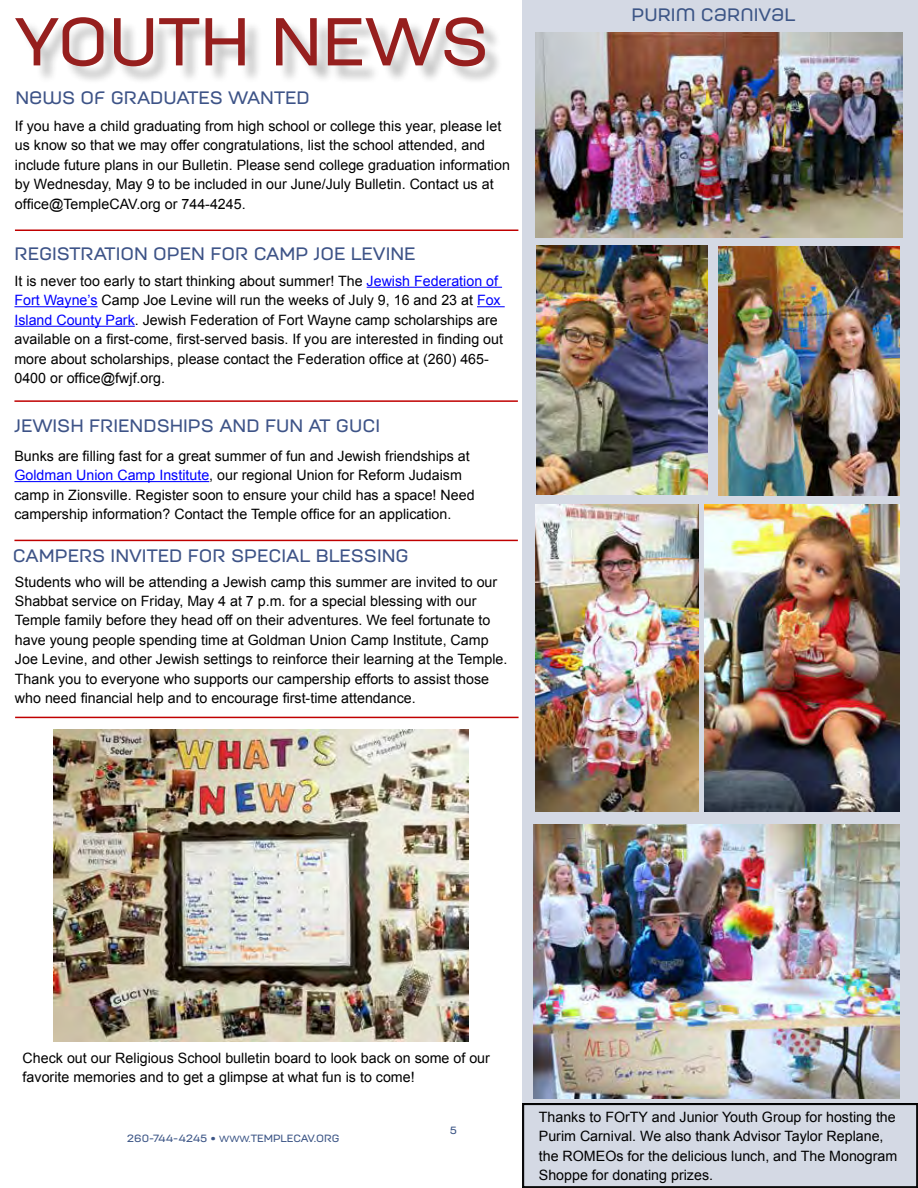
<style>
.page{position:relative;width:918px;height:1188px;background:#fff}
.page>*{position:absolute;margin:0;border:0;box-sizing:border-box;transform-origin:0 0}
.t1{font:500 67.5px "Moderna Unicase";color:#961f1e}
.t2{font:500 18px "Moderna Unicase";color:#3d5387}
.t3{font:500 18px "Moderna Unicase";color:#3c5586}
.t4{font:14.25px/19.5px "Arial";color:#000}
.t5{font:500 10.5px "Moderna Unicase";color:#3c5586}
.s1{color:#00f}
.s2{font-size:9px}
</style>
<div class="page">
<div style="left:522px;top:0;width:396px;height:1188px;background:#d4d9e4"></div>
<div style="left:19px;top:20px;width:485px;height:65px;background:#000;opacity:.25"></div>
<hr style="left:15px;top:230px;width:503px;height:1px;background:#c00000">
<hr style="left:367px;top:287px;width:135px;height:1px;background:#00f">
<hr style="left:14px;top:306px;width:84px;height:1px;background:#00f">
<svg style="left:477px;top:306px;width:28px;height:1px"></svg>
<hr style="left:14px;top:326px;width:121px;height:1px;background:#00f">
<hr style="left:14px;top:481px;width:195px;height:1px;background:#00f">
<hr style="left:14px;top:400px;width:504px;height:2px;background:#c00000">
<hr style="left:14px;top:540px;width:504px;height:1px;background:#c00000">
<img style="left:536px;top:504px;width:162px;height:308px">
<img style="left:704px;top:504px;width:196px;height:308px">
<img style="left:536px;top:33px;width:367px;height:204px">
<img style="left:537px;top:245px;width:170px;height:250px">
<img style="left:718px;top:246px;width:182px;height:250px">
<img style="left:534px;top:824px;width:366px;height:275px">
<hr style="left:15px;top:717px;width:504px;height:1px;background:#c00000">
<svg style="left:522px;top:1103px;width:396px;height:85px"></svg>
<div style="left:523px;top:1104px;width:394px;height:83px;border:1px solid #000"></div>
<img style="left:53px;top:730px;width:415px;height:311px">
<h1 class="t1" style="left:14px;top:-10px;width:476px">YOUTH NEWS</h1>
<p class="t2" style="left:15px;top:84px;width:296px">NEWS OF GRADUATES WANTED</p>
<p class="t4" style="left:15px;top:116px;width:497px">If you have a child graduating from high school or college this year, please let us know so that we may offer congratulations, list the school attended, and include future plans in our Bulletin. Please send college graduation information by Wednesday, May 9 to be included in our June/July Bulletin. Contact us at office@TempleCAV.org or 744-4245.</p>
<p class="t2" style="left:14px;top:239px;width:403px">REGISTRATION OPEN FOR CAMP JOE LEVINE</p>
<p class="t4" style="left:14px;top:271px;width:490px">It is never too early to start thinking about summer! The <span class="s1">Jewish Federation of Fort Wayne’s</span> Camp Joe Levine will run the weeks of July 9, 16 and 23 at <span class="s1">Fox Island County Park</span>. Jewish Federation of Fort Wayne camp scholarships are available on a first-come, first-served basis. If you are interested in finding out more about scholarships, please contact the Federation office at (260) 465- 0400 or office@fwjf.org.</p>
<p class="t2" style="left:14px;top:412px;width:367px">JEWISH FRIENDSHIPS AND FUN AT GUCI</p>
<p class="t4" style="left:14px;top:446px;width:462px">Bunks are filling fast for a great summer of fun and Jewish friendships at <span class="s1">Goldman Union Camp Institute</span>, our regional Union for Reform Judaism camp in Zionsville. Register soon to ensure your child has a space! Need campership information? Contact the Temple office for an application.</p>
<p class="t2" style="left:13px;top:541px;width:397px">CAMPERS INVITED FOR SPECIAL BLESSING</p>
<p class="t4" style="left:15px;top:572px;width:494px">Students who will be attending a Jewish camp this summer are invited to our Shabbat service on Friday, May 4 at 7 p.m. for a special blessing with our Temple family before they head off on their adventures. We feel fortunate to have young people spending time at Goldman Union Camp Institute, Camp Joe Levine, and other Jewish settings to reinforce their learning at the Temple.<br>Thank you to everyone who supports our campership efforts to assist those who need financial help and to encourage first-time attendance.</p>
<p class="t3" style="left:631px;top:1px;width:165px">PURIM CARNIVAL</p>
<p class="t4" style="left:23px;top:1048px;width:469px">Check out our Religious School bulletin board to look back on some of our favorite memories and to get a glimpse at what fun is to come!</p>
<p class="t5" style="left:127px;top:1130px;width:214px">260-744-4245 • <span class="s2">WWW.</span>TEMPLECAV.ORG</p>
<p class="t5" style="left:450px;top:1122px;width:9px">5</p>
<p class="t4" style="left:539px;top:1107px;width:360px">Thanks to FOrTY and Junior Youth Group for hosting the Purim Carnival. We also thank Advisor Taylor Replane, the ROMEOs for the delicious lunch, and The Monogram Shoppe for donating prizes.</p>
</div>
